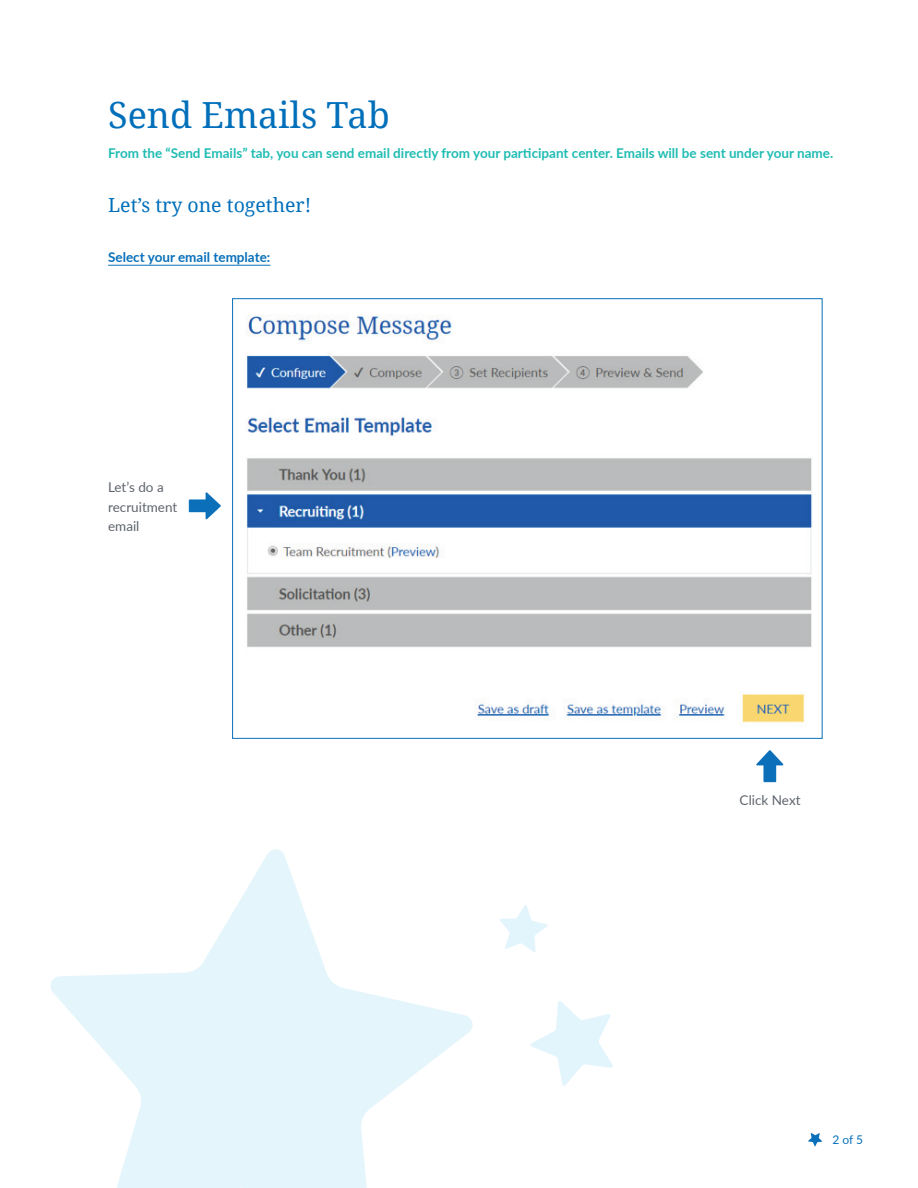
<style>
.page{position:relative;width:918px;height:1188px;background:#fff}
.page>*{position:absolute;margin:0;border:0;box-sizing:border-box;transform-origin:0 0}
.t1{font:36px "Droid Serif";color:#006fba}
.t2{font:19.5px "Droid Serif";color:#006fba}
.t3{font:700 13.5px "Lato";color:#20bcb3}
.t4{font:13.5px/19.5px "Lato";color:#5e646c}
.t5{font:700 13.5px "Lato";color:#0970b9}
.t6{font:12px "Lato";color:#0970b9}
</style>
<div class="page">
<svg style="left:808px;top:1133px;width:14px;height:14px"></svg>
<hr style="left:108px;top:265px;width:162px;height:1px;background:#0970b9">
<img style="left:246px;top:315px;width:566px;height:413px">
<img style="left:756px;top:750px;width:28px;height:33px">
<img style="left:188px;top:492px;width:33px;height:28px">
<svg style="left:50px;top:849px;width:423px;height:339px"></svg>
<svg style="left:531px;top:1001px;width:82px;height:85px"></svg>
<svg style="left:500px;top:905px;width:48px;height:48px"></svg>
<h1 class="t1" style="left:108px;top:90px;width:283px">Send Emails Tab</h1>
<p class="t3" style="left:108px;top:143px;width:727px">From the “Send Emails” tab, you can send email directly from your participant center. Emails will be sent under your name.</p>
<h2 class="t2" style="left:108px;top:191px;width:205px">Let’s try one together!</h2>
<p class="t5" style="left:108px;top:247px;width:164px">Select your email template:</p>
<p class="t4" style="left:108px;top:477px;width:71px">Let’s do a recruitment email</p>
<p class="t4" style="left:740px;top:790px;width:62px">Click Next</p>
<p class="t6" style="left:832px;top:1131px;width:32px">2 of 5</p>
</div>
